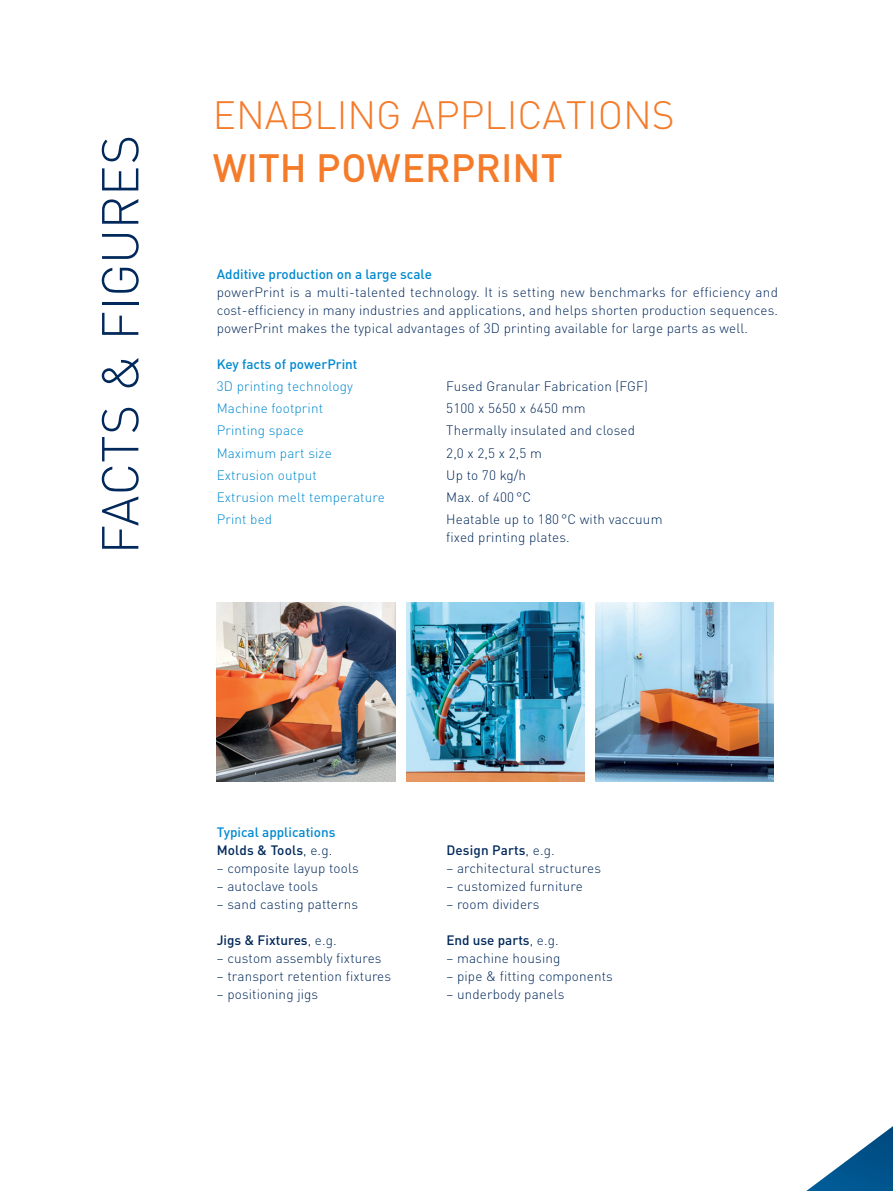
<style>
.page{position:relative;width:893px;height:1191px;background:#fff}
.page>*{position:absolute;margin:0;border:0;box-sizing:border-box;transform-origin:0 0}
.t1{font:300 51px "DIN Pro";letter-spacing:-.005em;color:#00285b}
.t2{font:300 39px "DIN Pro";color:#f47b2a}
.t3{font:500 39px "DIN Pro";letter-spacing:.005em;color:#f47b2a}
.t4{font:300 13.5px/18px "DIN Pro";letter-spacing:.01em;color:#00285b;text-align:justify}
.t5{font:300 13.5px "DIN Pro";letter-spacing:.01em;color:#0089cf}
.t6{font:500 13.5px/18px "DIN Pro";color:#0089cf}
.t7{font:500 13.5px "DIN Pro";color:#00285b}
.s1{color:#00285b}
.s2{font-weight:300;color:#00285b}
.s3{font-weight:300}
</style>
<div class="page">
<img style="left:217px;top:602px;width:178px;height:179px">
<img style="left:406px;top:602px;width:179px;height:179px">
<img style="left:595px;top:602px;width:179px;height:179px">
<svg style="left:806px;top:1126px;width:87px;height:65px"></svg>
<h1 class="t1" style="left:81px;top:554px;width:421px;rotate:-90deg">FACTS &amp; FIGURES</h1>
<h2 class="t2" style="left:213px;top:85px;width:464px">ENABLING APPLICATIONS</h2>
<h2 class="t3" style="left:213px;top:137px;width:352px">WITH POWERPRINT</h2>
<p class="t6" style="left:217px;top:263px;width:217px">Additive production on a large scale</p>
<p class="t4" style="left:217px;top:281px;width:563px">powerPrint is a multi-talented technology. It is setting new benchmarks for efficiency and cost-efficiency in many industries and applications, and helps shorten production sequences. powerPrint makes the typical advantages of 3D printing available for large parts as well.</p>
<p class="t6" style="left:217px;top:353px;width:142px">Key facts of powerPrint</p>
<p class="t5" style="left:217px;top:375px;width:138px">3D printing technology</p>
<p class="t4" style="left:446px;top:376px;width:203px">Fused Granular Fabrication (FGF)</p>
<p class="t5" style="left:217px;top:398px;width:108px">Machine footprint</p>
<p class="t4" style="left:446px;top:398px;width:141px">5100 x 5650 x 6450 mm</p>
<p class="t5" style="left:217px;top:420px;width:89px">Printing space</p>
<p class="t4" style="left:446px;top:420px;width:190px">Thermally insulated and closed</p>
<p class="t5" style="left:217px;top:442px;width:117px">Maximum part size</p>
<p class="t4" style="left:446px;top:442px;width:97px">2,0 x 2,5 x 2,5 m</p>
<p class="t5" style="left:217px;top:464px;width:102px">Extrusion output</p>
<p class="t4" style="left:446px;top:465px;width:81px">Up to 70 kg/h</p>
<p class="t5" style="left:217px;top:487px;width:169px">Extrusion melt temperature</p>
<p class="t4" style="left:446px;top:487px;width:87px">Max. of 400 °C</p>
<p class="t5" style="left:217px;top:509px;width:57px">Print bed</p>
<p class="t4" style="left:446px;top:509px;width:218px">Heatable up to 180 °C with vaccuum fixed printing plates.</p>
<p class="t6" style="left:217px;top:821px;width:120px">Typical applications<br><span class="s1">Molds &amp; Tools</span><span class="s2">, e.g.</span></p>
<p class="t4" style="left:217px;top:857px;width:143px">– composite layup tools</p>
<p class="t4" style="left:217px;top:875px;width:103px">– autoclave tools</p>
<p class="t4" style="left:217px;top:893px;width:143px">– sand casting patterns</p>
<p class="t7" style="left:217px;top:929px;width:122px">Jigs &amp; Fixtures<span class="s3">, e.g.</span></p>
<p class="t4" style="left:217px;top:947px;width:166px">– custom assembly fixtures</p>
<p class="t4" style="left:217px;top:965px;width:176px">– transport retention fixtures</p>
<p class="t4" style="left:217px;top:983px;width:103px">– positioning jigs</p>
<p class="t7" style="left:446px;top:839px;width:110px">Design Parts<span class="s3">, e.g.</span></p>
<p class="t4" style="left:446px;top:857px;width:156px">– architectural structures</p>
<p class="t4" style="left:446px;top:875px;width:138px">– customized furniture</p>
<p class="t4" style="left:446px;top:893px;width:95px">– room dividers</p>
<p class="t7" style="left:446px;top:929px;width:114px">End use parts<span class="s3">, e.g.</span></p>
<p class="t4" style="left:446px;top:947px;width:116px">– machine housing</p>
<p class="t4" style="left:446px;top:965px;width:168px">– pipe &amp; fitting components</p>
<p class="t4" style="left:446px;top:983px;width:120px">– underbody panels</p>
</div>
